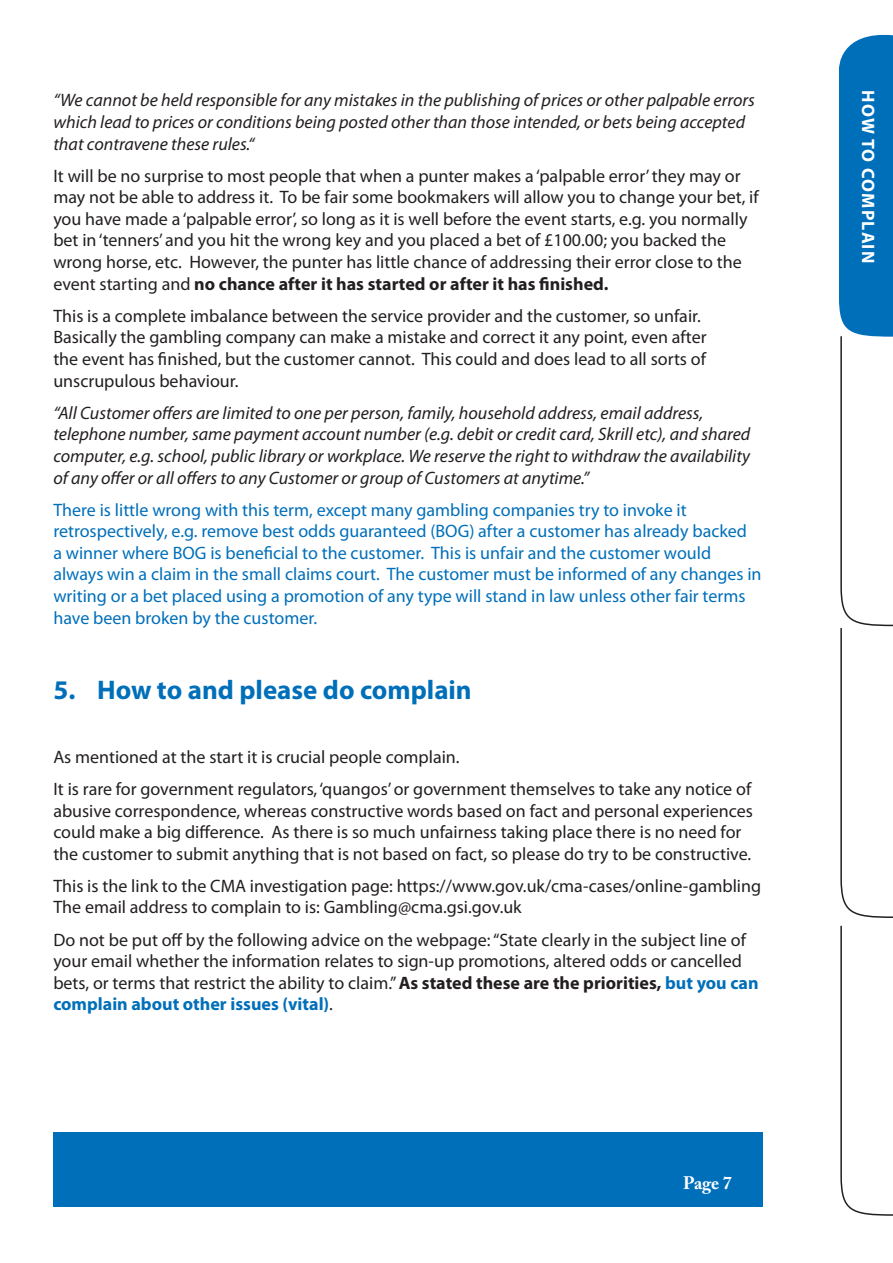
<style>
.page{position:relative;width:893px;height:1263px;background:#fff}
.page>*{position:absolute;margin:0;border:0;box-sizing:border-box;transform-origin:0 0}
.Body_3{font:700 27px "Myriad Pro";color:#006fba}
.Head_4{font:18px/21.6px "Myriad Pro";color:#231f20}
.Head_4-2{font:italic 18px/21.6px "Myriad Pro";color:#231f20}
.Head_4-3{font:18px/21.6px "Myriad Pro";color:#006fba}
.Head_3{font:700 18px "Myriad Pro";letter-spacing:.06em;color:#fff}
.Body{font:700 18px "Adobe Caslon Pro";color:#fff}
.s1{font-weight:700}
.s2{font-weight:700;color:#006fba}
</style>
<div class="page">
<svg style="left:839px;top:34px;width:54px;height:1182px"></svg>
<div style="left:53px;top:1132px;width:709px;height:74px;background:#006fba"></div>
<p class="Head_4-2" style="left:53px;top:89px;width:703px">“We cannot be held responsible for any mistakes in the publishing of prices or other palpable errors which lead to prices or conditions being posted other than those intended, or bets being accepted that contravene these rules.“</p>
<p class="Head_4" style="left:53px;top:165px;width:707px">It will be no surprise to most people that when a punter makes a ‘palpable error’ they may or may not be able to address it. To be fair some bookmakers will allow you to change your bet, if you have made a ‘palpable error’, so long as it is well before the event starts, e.g. you normally bet in ‘tenners’ and you hit the wrong key and you placed a bet of £100.00; you backed the wrong horse, etc. However, the punter has little chance of addressing their error close to the event starting and <span class="s1">no chance after it has started or after it has finished.</span></p>
<p class="Head_4" style="left:53px;top:305px;width:655px">This is a complete imbalance between the service provider and the customer, so unfair.<br>Basically the gambling company can make a mistake and correct it any point, even after the event has finished, but the customer cannot. This could and does lead to all sorts of unscrupulous behaviour.</p>
<p class="Head_4-2" style="left:53px;top:402px;width:698px">“All Customer offers are limited to one per person, family, household address, email address, telephone number, same payment account number (e.g. debit or credit card, Skrill etc), and shared computer, e.g. school, public library or workplace. We reserve the right to withdraw the availability of any offer or all offers to any Customer or group of Customers at anytime.”</p>
<p class="Head_4-3" style="left:53px;top:498px;width:710px">There is little wrong with this term, except many gambling companies try to invoke it retrospectively, e.g. remove best odds guaranteed (BOG) after a customer has already backed<br>a winner where BOG is beneficial to the customer. This is unfair and the customer would always win a claim in the small claims court. The customer must be informed of any changes in writing or a bet placed using a promotion of any type will stand in law unless other fair terms have been broken by the customer.</p>
<p class="Body_3" style="left:53px;top:672px;width:420px">5. How to and please do complain</p>
<p class="Head_4" style="left:53px;top:746px;width:408px">As mentioned at the start it is crucial people complain.</p>
<p class="Head_4" style="left:53px;top:778px;width:701px">It is rare for government regulators, ‘quangos’ or government themselves to take any notice of abusive correspondence, whereas constructive words based on fact and personal experiences could make a big difference. As there is so much unfairness taking place there is no need for the customer to submit anything that is not based on fact, so please do try to be constructive.</p>
<p class="Head_4" style="left:53px;top:875px;width:709px">This is the link to the CMA investigation page: https://www.gov.uk/cma-cases/online-gambling<br>The email address to complain to is: Gambling@cma.gsi.gov.uk</p>
<p class="Head_4" style="left:53px;top:928px;width:707px">Do not be put off by the following advice on the webpage: “State clearly in the subject line of your email whether the information relates to sign-up promotions, altered odds or cancelled bets, or terms that restrict the ability to claim.” <span class="s1">As stated these are the priorities,</span> <span class="s2">but you can complain about other issues (vital)</span>.</p>
<p class="Body" style="left:683px;top:1172px;width:50px">Page 7</p>
<p class="Head_3" style="left:880px;top:90px;width:174px;rotate:90deg">HOW TO COMPLAIN</p>
</div>
